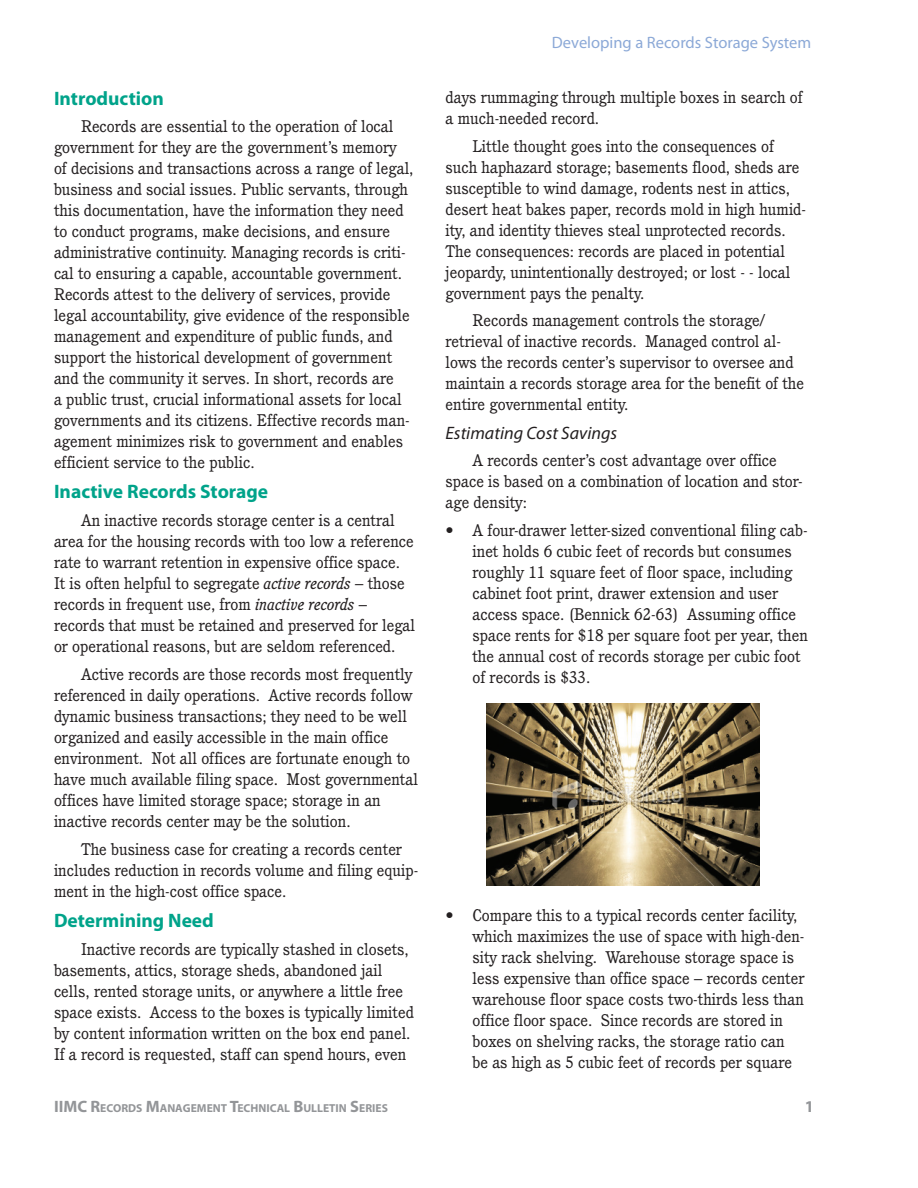
<style>
.page{position:relative;width:918px;height:1188px;background:#fff}
.page>*{position:absolute;margin:0;border:0;box-sizing:border-box;transform-origin:0 0}
.t1{font:700 19.5px "Myriad Pro";color:#00a38a}
.t2{font:italic 18px "Myriad Pro";color:#231f20}
.t3{font:16.5px/21px "Cushing";color:#231f20}
.t4{font:16.5px "Myriad Pro";color:#8ca9d7}
.t5{font:700 16.5px "Myriad Pro";color:#939598}
.t6{font:700 11.55px "Myriad Pro";color:#939598}
.s1{font-style:italic}
.s2{font-size:16.5px}
</style>
<div class="page">
<img style="left:486px;top:704px;width:274px;height:182px">
<p class="t1" style="left:54px;top:85px;width:111px">Introduction</p>
<p class="t3" style="left:54px;top:116px;width:361px;text-indent:27px">Records are essential to the operation of local government for they are the government’s memory of decisions and transactions across a range of legal, business and social issues. Public servants, through this documentation, have the information they need to conduct programs, make decisions, and ensure administrative continuity. Managing records is criti&shy;cal to ensuring a capable, accountable government.<br>Records attest to the delivery of services, provide legal accountability, give evidence of the responsible management and expenditure of public funds, and support the historical development of government and the community it serves. In short, records are<br>a public trust, crucial informational assets for local governments and its citizens. Effective records man&shy;agement minimizes risk to government and enables efficient service to the public.</p>
<p class="t1" style="left:54px;top:479px;width:216px">Inactive Records Storage</p>
<p class="t3" style="left:54px;top:510px;width:363px;text-indent:27px">An inactive records storage center is a central area for the housing records with too low a reference rate to warrant retention in expensive office space.<br>It is often helpful to segregate <span class="s1">active records</span> – those records in frequent use, from <span class="s1">inactive records</span> – records that must be retained and preserved for legal or operational reasons, but are seldom referenced.</p>
<p class="t3" style="left:54px;top:664px;width:365px;text-indent:27px">Active records are those records most frequently referenced in daily operations. Active records follow dynamic business transactions; they need to be well organized and easily accessible in the main office environment. Not all offices are fortunate enough to have much available filing space. Most governmental offices have limited storage space; storage in an inactive records center may be the solution.</p>
<p class="t3" style="left:54px;top:838px;width:366px;text-indent:27px">The business case for creating a records center includes reduction in records volume and filing equip&shy;ment in the high-cost office space.</p>
<p class="t1" style="left:54px;top:908px;width:161px">Determining Need</p>
<p class="t3" style="left:54px;top:938px;width:361px;text-indent:27px">Inactive records are typically stashed in closets, basements, attics, storage sheds, abandoned jail cells, rented storage units, or anywhere a little free space exists. Access to the boxes is typically limited by content information written on the box end panel.<br>If a record is requested, staff can spend hours, even</p>
<p class="t4" style="left:552px;top:33px;width:261px">Developing a Records Storage System</p>
<p class="t3" style="left:446px;top:86px;width:359px">days rummaging through multiple boxes in search of a much-needed record.</p>
<p class="t3" style="left:446px;top:135px;width:362px;text-indent:27px">Little thought goes into the consequences of such haphazard storage; basements flood, sheds are susceptible to wind damage, rodents nest in attics, desert heat bakes paper, records mold in high humid&shy;ity, and identity thieves steal unprotected records.<br>The consequences: records are placed in potential jeopardy, unintentionally destroyed; or lost - - local government pays the penalty.</p>
<p class="t3" style="left:446px;top:310px;width:360px;text-indent:27px">Records management controls the storage/ retrieval of inactive records. Managed control al&shy;lows the records center’s supervisor to oversee and maintain a records storage area for the benefit of the entire governmental entity.</p>
<p class="t2" style="left:446px;top:422px;width:173px">Estimating Cost Savings</p>
<p class="t3" style="left:446px;top:450px;width:359px;text-indent:27px">A records center’s cost advantage over office space is based on a combination of location and stor&shy;age density:</p>
<p class="t3" style="left:472px;top:520px;width:337px;text-indent:-27px">• A four-drawer letter-sized conventional filing cab&shy;inet holds 6 cubic feet of records but consumes roughly 11 square feet of floor space, including cabinet foot print, drawer extension and user access space. (Bennick 62-63) Assuming office space rents for $18 per square foot per year, then the annual cost of records storage per cubic foot of records is $33.</p>
<p class="t3" style="left:472px;top:905px;width:334px;text-indent:-27px">• Compare this to a typical records center facility, which maximizes the use of space with high-den&shy;sity rack shelving. Warehouse storage space is less expensive than office space – records center warehouse floor space costs two-thirds less than office floor space. Since records are stored in boxes on shelving racks, the storage ratio can<br>be as high as 5 cubic feet of records per square</p>
<p class="t6" style="left:54px;top:1101px;width:335px"><span class="s2">IIMC R</span>ECORDS <span class="s2">M</span>ANAGEMENT <span class="s2">T</span>ECHNICAL <span class="s2">B</span>ULLETIN <span class="s2">S</span>ERI ES</p>
<p class="t5" style="left:805px;top:1096px;width:11px">1</p>
</div>
